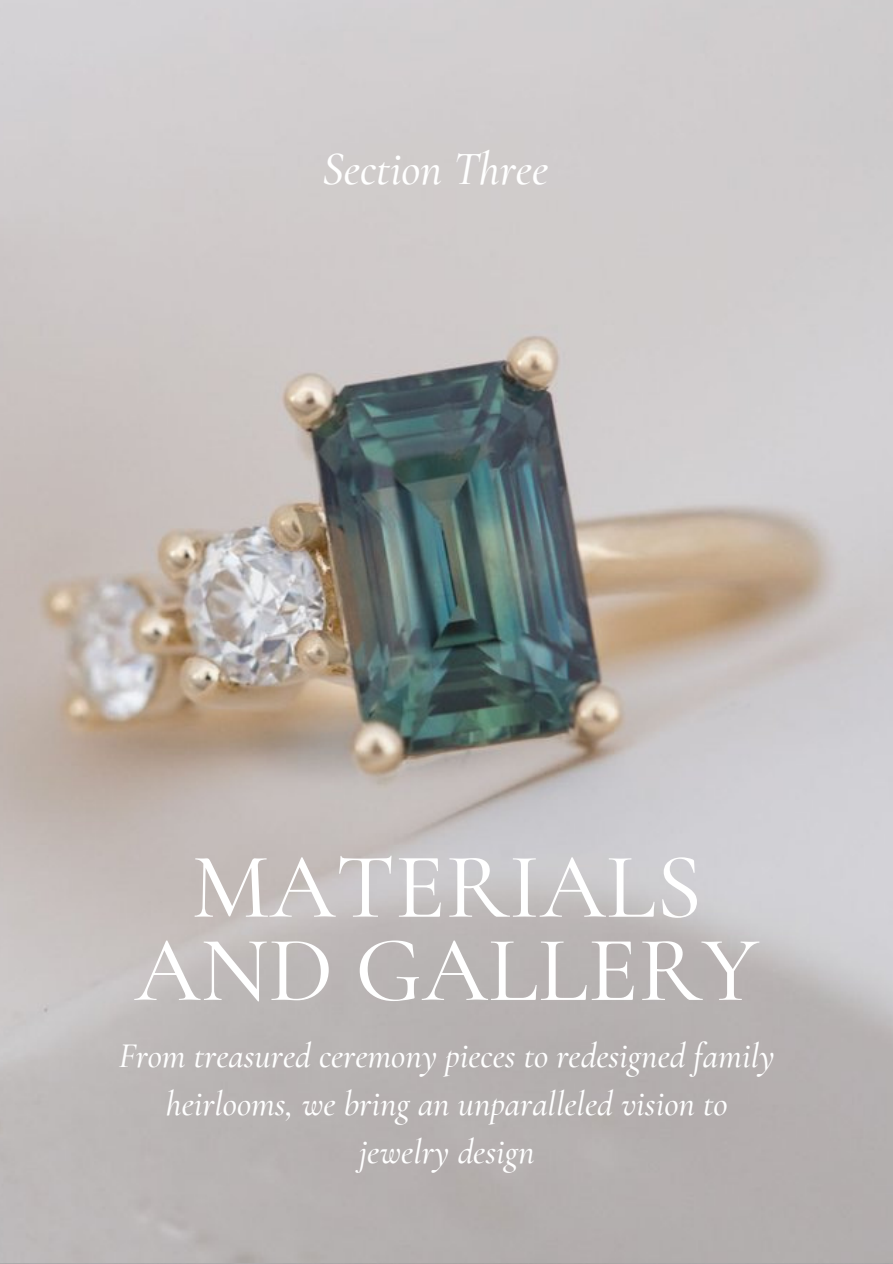
<style>
.page{position:relative;width:893px;height:1264px;background:#fff}
.page>*{position:absolute;margin:0;border:0;box-sizing:border-box;transform-origin:0 0}
.t1{font:500 93.3px/83.1px "Cormorant Garamond";color:#fff;text-align:center}
.t2{font:italic 500 46.65px "Cormorant Garamond";color:#fff}
.t3{font:italic 500 34.95px/48.2px "Cormorant Garamond";color:#fff;text-align:center}
</style>
<div class="page">
<img style="left:0;top:0;width:892px;height:1262px">
<p class="t2" style="left:322px;top:141px;width:228px">Section Three</p>
<p class="t1" style="left:135px;top:845px;width:625px">MATERIALS<br>AND GALLERY</p>
<p class="t3" style="left:119px;top:1031px;width:657px">From treasured ceremony pieces to redesigned family heirlooms, we bring an unparalleled vision to</p>
<p class="t3" style="left:359px;top:1128px;width:177px">jewelry design</p>
</div>
